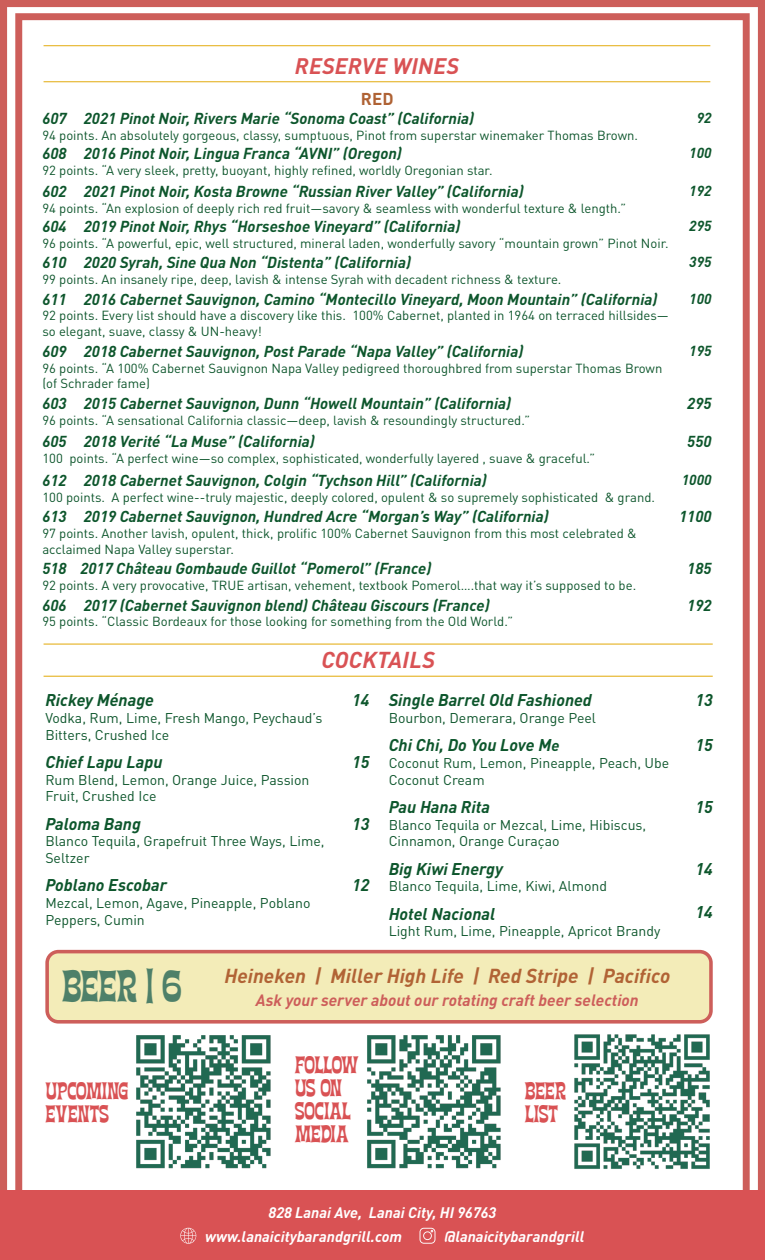
<style>
.page{position:relative;width:765px;height:1260px;background:#fff}
.page>*{position:absolute;margin:0;border:0;box-sizing:border-box;transform-origin:0 0}
.t1{font:48.25px "Tiki Magic";color:#4e8069}
.t2{font:26.5px/22.8px "Tiki Magic";letter-spacing:-.01em;color:#d95254}
.t3{font:italic 700 22.75px "DINOT";letter-spacing:.01em;color:#d95254}
.t4{font:italic 700 22.25px "DINOT";letter-spacing:.01em;color:#d95254}
.Coffee_Item{font:italic 700 20px "DINOT";color:#b16335}
.Description_Left{font:700 17px "DINOT";color:#af6234}
.Coffee_Item-2{font:italic 700 16.88px "DINOT";color:#0d562c}
.Description_Left-2{font:italic 700 16.25px "DINOT";color:#cd5e5a}
.Coffee_Item-3{font:italic 700 15.62px "DINOT";color:#0d562c}
.Description_Left-3{font:italic 700 15.62px "DINOT";color:#0d562c}
.t5{font:italic 700 15.12px "DINOT";color:#fff}
.Description_Left-4{font:italic 700 14.38px "DINOT";color:#0d562c}
.Description_Left-5{font:14px/16.9px "DINOT";color:#0d562c}
.Description_Left-6{font:13.12px/15.6px "DINOT";color:#0d562c}
.s1{font-size:15.5px}
</style>
<div class="page">
<div style="left:0;top:0;width:765px;height:1260px;border:7px solid #cd5e5a"></div>
<div style="left:15px;top:13px;width:735px;height:1234px;border:7px solid #cd5e5a"></div>
<hr style="left:44px;top:45px;width:666px;height:1px;background:#e9be44">
<hr style="left:44px;top:81px;width:666px;height:1px;background:#e9be44">
<hr style="left:44px;top:643px;width:669px;height:2px;background:#e9be44">
<hr style="left:44px;top:676px;width:669px;height:1px;background:#e9be44">
<div style="left:47px;top:952px;width:664px;height:70px;background:#f3ecb8;border-radius:11px"></div>
<div style="left:45px;top:950px;width:668px;height:74px;border:4px solid #cd5e5a;border-radius:11px"></div>
<img style="left:136px;top:1035px;width:135px;height:134px">
<img style="left:367px;top:1035px;width:134px;height:134px">
<img style="left:574px;top:1034px;width:136px;height:135px">
<div style="left:0;top:1190px;width:765px;height:70px;background:#d95254"></div>
<svg style="left:420px;top:1228px;width:15px;height:16px"></svg>
<svg style="left:180px;top:1228px;width:16px;height:16px"></svg>
<p class="t4" style="left:295px;top:52px;width:165px">RESERVE WINES</p>
<p class="Description_Left" style="left:361px;top:88px;width:34px">RED</p>
<p class="Coffee_Item-3" style="left:42px;top:109px;width:433px">607 2021 Pinot Noir, Rivers Marie “Sonoma Coast” (California)</p>
<p class="Description_Left-6" style="left:42px;top:127px;width:597px">94 points. An absolutely gorgeous, classy, sumptuous, Pinot from superstar winemaker Thomas Brown.</p>
<p class="Coffee_Item-3" style="left:42px;top:143px;width:361px">608 2016 Pinot Noir, Lingua Franca “AVNI” (Oregon)</p>
<p class="Description_Left-6" style="left:42px;top:162px;width:452px">92 points. “A very sleek, pretty, buoyant, highly refined, worldly Oregonian star.</p>
<p class="Coffee_Item-3" style="left:42px;top:181px;width:483px">602 2021 Pinot Noir, Kosta Browne “Russian River Valley” (California)</p>
<p class="Description_Left-6" style="left:42px;top:200px;width:585px">94 points. “An explosion of deeply rich red fruit—savory &amp; seamless with wonderful texture &amp; length.”</p>
<p class="Coffee_Item-3" style="left:42px;top:216px;width:420px">604 2019 Pinot Noir, Rhys “Horseshoe Vineyard” (California)</p>
<p class="Description_Left-6" style="left:42px;top:235px;width:628px">96 points. “A powerful, epic, well structured, mineral laden, wonderfully savory “mountain grown” Pinot Noir.</p>
<p class="Coffee_Item-3" style="left:42px;top:253px;width:370px">610 2020 Syrah, Sine Qua Non “Distenta” (California)</p>
<p class="Description_Left-6" style="left:42px;top:271px;width:521px">99 points. An insanely ripe, deep, lavish &amp; intense Syrah with decadent richness &amp; texture.</p>
<p class="Coffee_Item-3" style="left:42px;top:289px;width:617px">611 2016 Cabernet Sauvignon, Camino “Montecillo Vineyard, Moon Mountain” (California)</p>
<p class="Description_Left-6" style="left:42px;top:308px;width:628px">92 points. Every list should have a discovery like this. 100% Cabernet, planted in 1964 on terraced hillsides— so elegant, suave, classy &amp; UN-heavy!</p>
<p class="Coffee_Item-3" style="left:42px;top:341px;width:483px">609 2018 Cabernet Sauvignon, Post Parade “Napa Valley” (California)</p>
<p class="Description_Left-6" style="left:42px;top:360px;width:622px">96 points. “A 100% Cabernet Sauvignon Napa Valley pedigreed thoroughbred from superstar Thomas Brown (of Schrader fame)</p>
<p class="Coffee_Item-3" style="left:42px;top:393px;width:470px">603 2015 Cabernet Sauvignon, Dunn “Howell Mountain” (California)</p>
<p class="Description_Left-6" style="left:42px;top:412px;width:489px">96 points. “A sensational California classic—deep, lavish &amp; resoundingly structured.”</p>
<p class="Coffee_Item-3" style="left:42px;top:432px;width:274px">605 2018 Verité “La Muse” (California)</p>
<p class="Description_Left-6" style="left:42px;top:450px;width:554px">100 points. “A perfect wine—so complex, sophisticated, wonderfully layered , suave &amp; graceful.”</p>
<p class="Coffee_Item-3" style="left:42px;top:470px;width:446px">612 2018 Cabernet Sauvignon, Colgin “Tychson Hill” (California)</p>
<p class="Description_Left-6" style="left:42px;top:489px;width:614px">100 points. A perfect wine--truly majestic, deeply colored, opulent &amp; so supremely sophisticated &amp; grand.</p>
<p class="Coffee_Item-3" style="left:42px;top:507px;width:508px">613 2019 Cabernet Sauvignon, Hundred Acre “Morgan’s Way” (California)</p>
<p class="Description_Left-6" style="left:42px;top:525px;width:596px">97 points. Another lavish, opulent, thick, prolific 100% Cabernet Sauvignon from this most celebrated &amp; acclaimed Napa Valley superstar.</p>
<p class="Coffee_Item-3" style="left:42px;top:559px;width:390px">518 2017 Château Gombaude Guillot “Pomerol” (France)</p>
<p class="Description_Left-6" style="left:42px;top:577px;width:595px">92 points. A very provocative, TRUE artisan, vehement, textbook Pomerol….that way it’s supposed to be.</p>
<p class="Coffee_Item-3" style="left:42px;top:595px;width:449px">606 2017 (Cabernet Sauvignon blend) Château Giscours (France)</p>
<p class="Description_Left-6" style="left:42px;top:614px;width:472px">95 points. “Classic Bordeaux for those looking for something from the Old World.”</p>
<p class="t3" style="left:321px;top:645px;width:115px">COCKTAILS</p>
<p class="Coffee_Item-2" style="left:45px;top:689px;width:110px">Rickey Ménage</p>
<p class="Description_Left-5" style="left:45px;top:709px;width:278px">Vodka, Rum, Lime, Fresh Mango, Peychaud’s<br>Bitters, Crushed Ice</p>
<p class="Coffee_Item-2" style="left:45px;top:751px;width:119px">Chief Lapu Lapu</p>
<p class="Description_Left-5" style="left:45px;top:771px;width:266px">Rum Blend, Lemon, Orange Juice, Passion<br>Fruit, Crushed Ice</p>
<p class="Coffee_Item-2" style="left:45px;top:813px;width:97px">Paloma Bang</p>
<p class="Description_Left-5" style="left:45px;top:833px;width:281px">Blanco Tequila, Grapefruit Three Ways, Lime,<br>Seltzer</p>
<p class="Coffee_Item-2" style="left:45px;top:875px;width:123px">Poblano Escobar</p>
<p class="Description_Left-5" style="left:45px;top:895px;width:267px">Mezcal, Lemon, Agave, Pineapple, Poblano<br>Peppers, Cumin</p>
<p class="Coffee_Item-2" style="left:352px;top:689px;width:19px">14</p>
<p class="Coffee_Item-2" style="left:352px;top:751px;width:19px">15</p>
<p class="Coffee_Item-2" style="left:352px;top:813px;width:19px">13</p>
<p class="Coffee_Item-2" style="left:352px;top:875px;width:19px">12</p>
<p class="Coffee_Item-2" style="left:389px;top:689px;width:205px">Single Barrel Old Fashioned</p>
<p class="Description_Left-5" style="left:389px;top:709px;width:209px">Bourbon, Demerara, Orange Peel</p>
<p class="Coffee_Item-2" style="left:389px;top:734px;width:172px">Chi Chi, Do You Love M<span class="s1">e</span></p>
<p class="Description_Left-5" style="left:389px;top:754px;width:282px">Coconut Rum, Lemon, Pineapple, Peach, Ube<br>Coconut Cream</p>
<p class="Coffee_Item-2" style="left:389px;top:796px;width:103px">Pau Hana Rita</p>
<p class="Description_Left-5" style="left:389px;top:816px;width:259px">Blanco Tequila or Mezcal, Lime, Hibiscus,<br>Cinnamon, Orange Curaçao</p>
<p class="Coffee_Item-2" style="left:389px;top:858px;width:116px">Big Kiwi Energy</p>
<p class="Description_Left-5" style="left:389px;top:878px;width:220px">Blanco Tequila, Lime, Kiwi, Almond</p>
<p class="Coffee_Item-2" style="left:389px;top:903px;width:108px">Hotel Nacional</p>
<p class="Description_Left-5" style="left:389px;top:923px;width:273px">Light Rum, Lime, Pineapple, Apricot Brandy</p>
<p class="t1" style="left:62px;top:961px;width:121px">BEER | 6</p>
<p class="Coffee_Item" style="left:224px;top:962px;width:447px">Heineken | Miller High Life | Red Stripe | Pacifico</p>
<p class="Description_Left-2" style="left:256px;top:990px;width:384px">Ask your server about our rotating craft beer selection</p>
<p class="Description_Left-4" style="left:697px;top:109px;width:16px">92</p>
<p class="Description_Left-4" style="left:689px;top:144px;width:24px">100</p>
<p class="Description_Left-4" style="left:689px;top:182px;width:24px">192</p>
<p class="Description_Left-4" style="left:689px;top:217px;width:24px">295</p>
<p class="Description_Left-4" style="left:689px;top:253px;width:24px">395</p>
<p class="Description_Left-4" style="left:689px;top:289px;width:24px">100</p>
<p class="Description_Left-4" style="left:689px;top:341px;width:24px">195</p>
<p class="Description_Left-3" style="left:687px;top:393px;width:26px">295</p>
<p class="Description_Left-3" style="left:687px;top:432px;width:26px">550</p>
<p class="Description_Left-4" style="left:682px;top:470px;width:31px">1000</p>
<p class="Description_Left-3" style="left:679px;top:507px;width:34px">1100</p>
<p class="Description_Left-3" style="left:687px;top:559px;width:26px">185</p>
<p class="Description_Left-3" style="left:687px;top:595px;width:26px">192</p>
<p class="Coffee_Item-2" style="left:695px;top:689px;width:19px">13</p>
<p class="Coffee_Item-2" style="left:695px;top:734px;width:19px">15</p>
<p class="Coffee_Item-2" style="left:695px;top:796px;width:19px">15</p>
<p class="Coffee_Item-2" style="left:695px;top:858px;width:19px">14</p>
<p class="Coffee_Item-2" style="left:695px;top:901px;width:19px">14</p>
<p class="t2" style="left:45px;top:1080px;width:84px">UPCOMING<br>EVENTS</p>
<p class="t2" style="left:295px;top:1054px;width:65px">FOLLOW<br>US ON</p>
<p class="t2" style="left:295px;top:1099px;width:58px">SOCIAL<br>MEDIA</p>
<p class="t2" style="left:525px;top:1080px;width:43px">BEER</p>
<p class="t2" style="left:525px;top:1103px;width:35px">LIST</p>
<p class="t5" style="left:269px;top:1203px;width:229px">828 Lanai Ave, Lanai City, HI 96763</p>
<p class="t5" style="left:205px;top:1226px;width:198px">www.lanaicitybarandgrill.com</p>
<p class="t5" style="left:444px;top:1226px;width:142px">@lanaicitybarandgrill</p>
</div>
